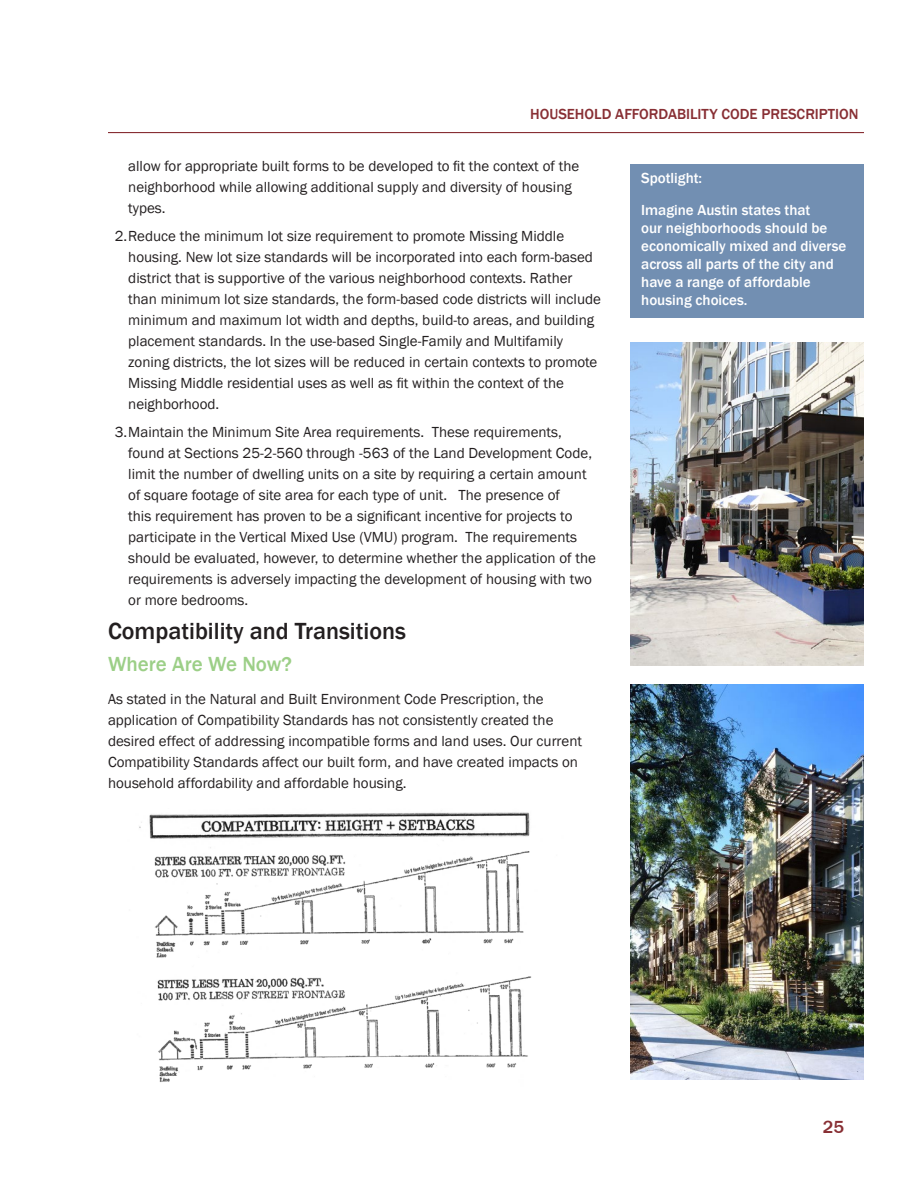
<style>
.page{position:relative;width:918px;height:1188px;background:#fff}
.page>*{position:absolute;margin:0;border:0;box-sizing:border-box;transform-origin:0 0}
.t1{font:500 24px "Franklin Gothic";color:#231f20}
.t2{font:500 21px "Franklin Gothic";color:#9ccf87}
.t3{font:500 18px "Franklin Gothic";color:#882f34}
.t4{font:15px/21px "Franklin Gothic";color:#231f20}
.t5{font:500 15px/18px "Franklin Gothic";color:#fff}
.t6{font:500 15px "Franklin Gothic";color:#882f34}
</style>
<div class="page">
<hr style="left:108px;top:132px;width:756px;height:1px;background:#882f34">
<div style="left:631px;top:164px;width:233px;height:154px;background:#728fb2"></div>
<img style="left:139px;top:810px;width:393px;height:272px">
<img style="left:630px;top:342px;width:234px;height:324px">
<img style="left:630px;top:684px;width:234px;height:396px">
<p class="t6" style="left:530px;top:104px;width:330px">HOUSEHOLD AFFORDABILITY CODE PRESCRIPTION</p>
<p class="t4" style="left:128px;top:156px;width:453px">allow for appropriate built forms to be developed to fit the context of the neighborhood while allowing additional supply and diversity of housing types.</p>
<p class="t4" style="left:128px;top:226px;width:474px;text-indent:-14px">2.Reduce the minimum lot size requirement to promote Missing Middle housing. New lot size standards will be incorporated into each form-based district that is supportive of the various neighborhood contexts. Rather than minimum lot size standards, the form-based code districts will include minimum and maximum lot width and depths, build-to areas, and building placement standards. In the use-based Single-Family and Multifamily zoning districts, the lot sizes will be reduced in certain contexts to promote Missing Middle residential uses as well as fit within the context of the neighborhood.</p>
<p class="t4" style="left:128px;top:421px;width:469px;text-indent:-14px">3.Maintain the Minimum Site Area requirements. These requirements, found at Sections 25-2-560 through -563 of the Land Development Code, limit the number of dwelling units on a site by requiring a certain amount of square footage of site area for each type of unit. The presence of<br>this requirement has proven to be a significant incentive for projects to participate in the Vertical Mixed Use (VMU) program. The requirements should be evaluated, however, to determine whether the application of the requirements is adversely impacting the development of housing with two or more bedrooms.</p>
<p class="t1" style="left:108px;top:616px;width:300px">Compatibility and Transitions</p>
<p class="t2" style="left:108px;top:651px;width:186px">Where Are We Now?</p>
<p class="t4" style="left:108px;top:688px;width:476px">As stated in the Natural and Built Environment Code Prescription, the application of Compatibility Standards has not consistently created the desired effect of addressing incompatible forms and land uses. Our current Compatibility Standards affect our built form, and have created impacts on household affordability and affordable housing.</p>
<p class="t5" style="left:641px;top:169px;width:62px">Spotlight:</p>
<p class="t5" style="left:641px;top:201px;width:207px">Imagine Austin states that<br>our neighborhoods should be economically mixed and diverse across all parts of the city and have a range of affordable housing choices.</p>
<p class="t3" style="left:823px;top:1116px;width:23px">25</p>
</div>
